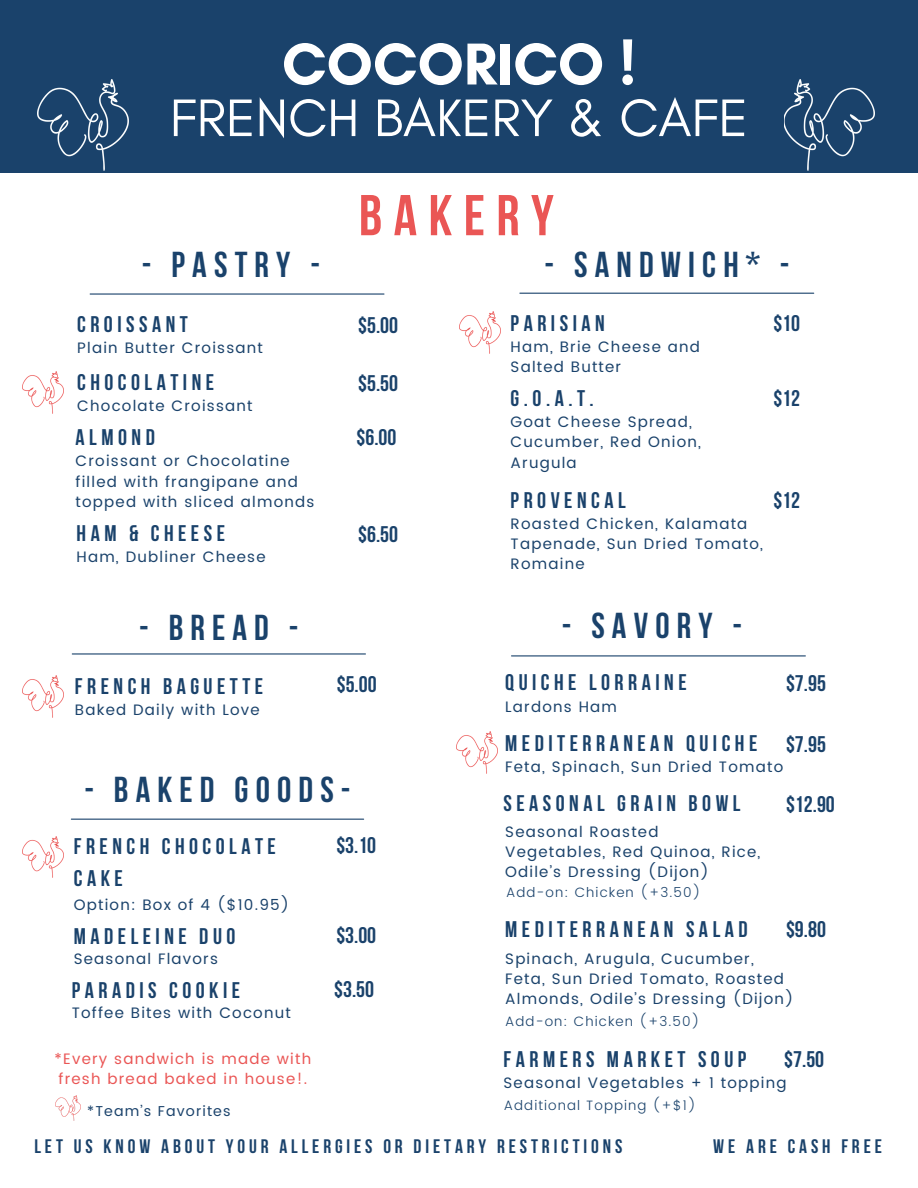
<style>
.page{position:relative;width:918px;height:1188px;background:#fff}
.page>*{position:absolute;margin:0;border:0;box-sizing:border-box;transform-origin:0 0}
.t1{font:700 60.15px "Glacial Indifference";color:#fff}
.t2{font:700 57.45px "Bebas Neue";letter-spacing:.2em;color:#ea5655}
.t3{font:53.7px "Glacial Indifference";color:#fff}
.t4{font:700 35.85px "Bebas Neue";letter-spacing:.2em;color:#1a426b}
.t5{font:700 22.5px/31.5px "Bebas Neue";letter-spacing:.2em;color:#1a426b}
.t6{font:700 19.5px "Bebas Neue";letter-spacing:.2em;color:#1a426b}
.t7{font:15.15px/20.2px "Poppins";letter-spacing:.08em;color:#1a426b}
.t8{font:15.15px/20.2px "Poppins";letter-spacing:.08em;color:#ea5655}
.t9{font:14.25px "Poppins";letter-spacing:.08em;color:#1a426b}
.t10{font:300 13.5px "Poppins";letter-spacing:.08em;color:#1a426b}
</style>
<div class="page">
<hr style="left:90px;top:293px;width:294px;height:2px;background:#1a426b">
<hr style="left:520px;top:293px;width:294px;height:1px;background:#1a426b">
<img style="left:22px;top:372px;width:42px;height:42px">
<div style="left:0;top:0;width:918px;height:173px;background:#1a426b"></div>
<img style="left:38px;top:80px;width:91px;height:91px">
<img style="left:784px;top:80px;width:91px;height:91px">
<img style="left:459px;top:311px;width:42px;height:42px">
<img style="left:456px;top:732px;width:42px;height:42px">
<hr style="left:512px;top:655px;width:293px;height:1px;background:#1a426b">
<hr style="left:72px;top:653px;width:293px;height:2px;background:#1a426b">
<hr style="left:71px;top:819px;width:293px;height:1px;background:#1a426b">
<img style="left:56px;top:1096px;width:24px;height:24px">
<img style="left:22px;top:676px;width:42px;height:42px">
<img style="left:22px;top:836px;width:42px;height:42px">
<p class="t1" style="left:282px;top:27px;width:356px">COCORICO !</p>
<p class="t3" style="left:170px;top:85px;width:580px">FRENCH BAKERY &amp; CAFE</p>
<h6 class="t4" style="left:142px;top:250px;width:180px">- PASTRY -</h6>
<h5 class="t2" style="left:359px;top:192px;width:196px">BAKERY</h5>
<h5 class="t4" style="left:545px;top:250px;width:247px">- SANDWICH* -</h5>
<h4 class="t5" style="left:77px;top:310px;width:112px">CROISSANT</h4>
<h5 class="t5" style="left:358px;top:312px;width:41px">$5.00</h5>
<p class="t5" style="left:77px;top:369px;width:138px">CHOCOLATINE</p>
<p class="t5" style="left:358px;top:369px;width:41px">$5.50</p>
<h6 class="t7" style="left:77px;top:337px;width:187px">Plain Butter Croissant</h6>
<p class="t7" style="left:77px;top:396px;width:177px">Chocolate Croissant</p>
<p class="t5" style="left:76px;top:424px;width:81px">ALMOND</p>
<h6 class="t7" style="left:76px;top:451px;width:240px">Croissant or Chocolatine filled with frangipane and topped with sliced almonds</h6>
<p class="t5" style="left:77px;top:520px;width:150px">HAM &amp; CHEESE</p>
<h5 class="t7" style="left:77px;top:547px;width:191px">Ham, Dubliner Cheese</h5>
<h6 class="t4" style="left:139px;top:613px;width:161px">- BREAD -</h6>
<h5 class="t5" style="left:357px;top:424px;width:41px">$6.00</h5>
<p class="t5" style="left:358px;top:521px;width:41px">$6.50</p>
<p class="t5" style="left:75px;top:673px;width:190px">FRENCH BAGUETTE</p>
<p class="t5" style="left:337px;top:670px;width:41px">$5.00</p>
<h5 class="t7" style="left:75px;top:700px;width:186px">Baked Daily with Love</h5>
<h5 class="t4" style="left:84px;top:775px;width:268px">- BAKED GOODS-</h5>
<p class="t5" style="left:74px;top:833px;width:204px">FRENCH CHOCOLATE<br>CAKE</p>
<p class="t5" style="left:336px;top:832px;width:41px">$3.10</p>
<p class="t7" style="left:74px;top:894px;width:217px">Option: Box of 4 ($10.95)</p>
<p class="t7" style="left:74px;top:949px;width:146px">Seasonal Flavors</p>
<p class="t5" style="left:74px;top:923px;width:163px">MADELEINE DUO</p>
<p class="t5" style="left:72px;top:977px;width:170px">PARADIS COOKIE</p>
<p class="t7" style="left:72px;top:1003px;width:221px">Toffee Bites with Coconut</p>
<h4 class="t8" style="left:55px;top:1049px;width:258px">*Every sandwich is made with fresh bread baked in house!.</h4>
<p class="t9" style="left:87px;top:1102px;width:145px">*Team’s Favorites</p>
<h6 class="t5" style="left:336px;top:922px;width:41px">$3.00</h6>
<p class="t5" style="left:334px;top:976px;width:41px">$3.50</p>
<h5 class="t5" style="left:511px;top:309px;width:96px">PARISIAN</h5>
<p class="t5" style="left:773px;top:309px;width:28px">$10</p>
<p class="t7" style="left:511px;top:336px;width:191px">Ham, Brie Cheese and<br>Salted Butter</p>
<h6 class="t5" style="left:511px;top:385px;width:85px">G.O.A.T.</h6>
<p class="t5" style="left:773px;top:385px;width:28px">$12</p>
<h5 class="t7" style="left:511px;top:412px;width:192px">Goat Cheese Spread,<br>Cucumber, Red Onion,<br>Arugula</h5>
<h5 class="t5" style="left:511px;top:486px;width:117px">PROVENCAL</h5>
<h5 class="t5" style="left:773px;top:486px;width:28px">$12</h5>
<h5 class="t7" style="left:511px;top:513px;width:254px">Roasted Chicken, Kalamata<br>Tapenade, Sun Dried Tomato,<br>Romaine</h5>
<p class="t4" style="left:562px;top:611px;width:182px">- SAVORY -</p>
<h6 class="t5" style="left:505px;top:669px;width:183px">QUICHE LORRAINE</h6>
<h5 class="t7" style="left:505px;top:696px;width:113px">Lardons Ham</h5>
<p class="t5" style="left:505px;top:730px;width:254px">MEDITERRANEAN QUICHE</p>
<h5 class="t5" style="left:786px;top:670px;width:41px">$7.95</h5>
<h5 class="t5" style="left:786px;top:730px;width:41px">$7.95</h5>
<h4 class="t7" style="left:505px;top:757px;width:279px">Feta, Spinach, Sun Dried Tomato</h4>
<p class="t5" style="left:504px;top:790px;width:239px">SEASONAL GRAIN BOWL</p>
<h4 class="t7" style="left:505px;top:821px;width:257px">Seasonal Roasted<br>Vegetables, Red Quinoa, Rice,<br>Odile’s Dressing (Dijon)</h4>
<h5 class="t10" style="left:506px;top:884px;width:196px">Add-on: Chicken (+3.50)</h5>
<h3 class="t5" style="left:786px;top:791px;width:50px">$12.90</h3>
<p class="t5" style="left:505px;top:916px;width:244px">MEDITERRANEAN SALAD</p>
<h6 class="t5" style="left:786px;top:916px;width:41px">$9.80</h6>
<h6 class="t7" style="left:505px;top:948px;width:290px">Spinach, Arugula, Cucumber,<br>Feta, Sun Dried Tomato, Roasted<br>Almonds, Odile’s Dressing (Dijon)</h6>
<p class="t10" style="left:505px;top:1014px;width:196px">Add-on: Chicken (+3.50)</p>
<p class="t5" style="left:784px;top:1046px;width:41px">$7.50</p>
<h5 class="t5" style="left:504px;top:1046px;width:244px">FARMERS MARKET SOUP</h5>
<h6 class="t7" style="left:504px;top:1073px;width:284px">Seasonal Vegetables + 1 topping</h6>
<h5 class="t10" style="left:504px;top:1098px;width:193px">Additional Topping (+$1)</h5>
<p class="t6" style="left:34px;top:1138px;width:589px">LET US KNOW ABOUT YOUR ALLERGIES OR DIETARY RESTRICTIONS</p>
<h5 class="t6" style="left:713px;top:1138px;width:170px">WE ARE CASH FREE</h5>
</div>
